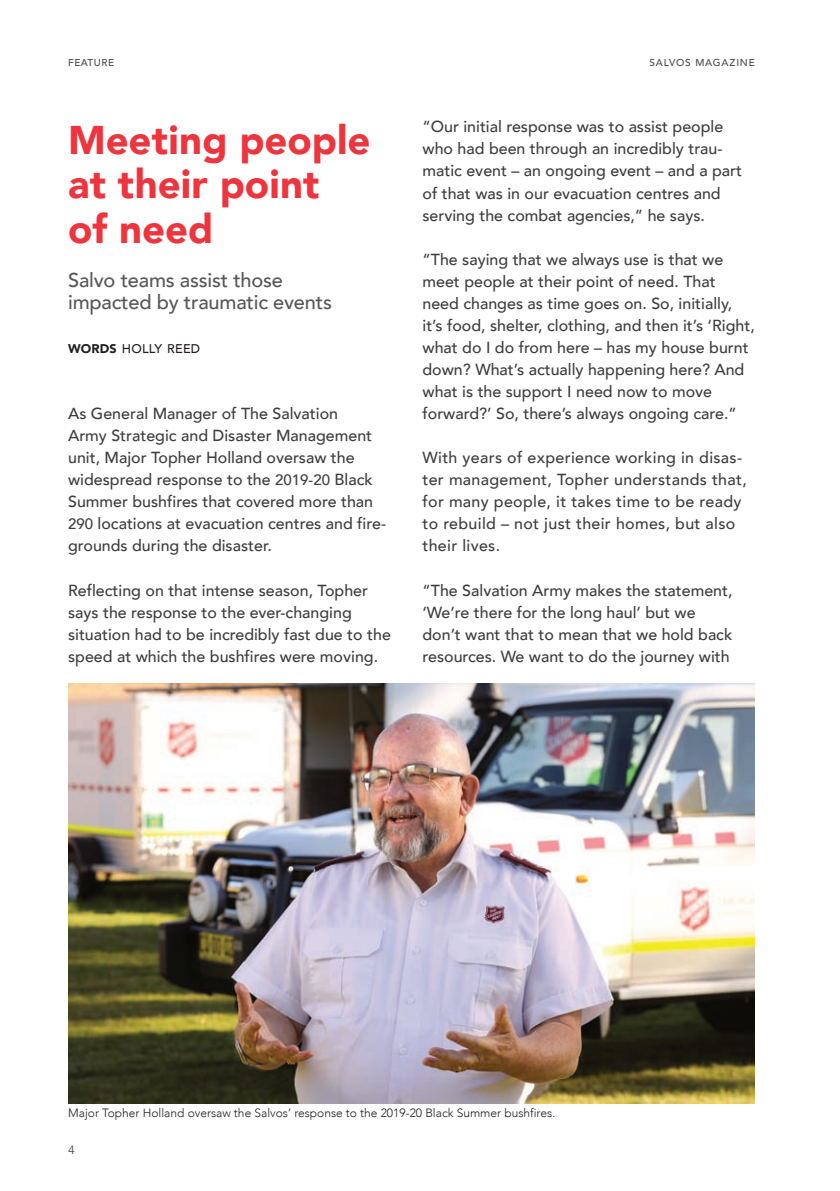
<style>
.page{position:relative;width:840px;height:1191px;background:#fff}
.page>*{position:absolute;margin:0;border:0;box-sizing:border-box;transform-origin:0 0}
.Salvos_Header{font:900 40px/44px "Avenir";color:#ee343d}
.Salvos_Subhead{font:500 20px/22px "Avenir";letter-spacing:-.01em;color:#57585a}
.Body{font:500 16px/22px "Avenir";color:#3e3e3f}
.Body-2{font:500 16px/22px "Avenir";letter-spacing:.02em;color:#3e3e3f}
.Salvos_By-Line{font:500 12.6px "Avenir";letter-spacing:.015em;color:#231f20}
.Image_Caption{font:300 12px "Avenir";color:#231f20}
.t1{font:12px "Avenir";color:#4b4c4d}
.Page_name_-_Left{font:500 10px "Avenir";letter-spacing:.08em;color:#4b4c4d}
.Page_name_-_Left-2{font:500 10px "Avenir";letter-spacing:.06em;color:#4b4c4d}
.s1{font-weight:900}
.s2{font-size:15px}
</style>
<div class="page">
<img style="left:68px;top:684px;width:686px;height:419px">
<p class="Page_name_-_Left-2" style="left:68px;top:54px;width:47px">FEATURE</p>
<p class="Salvos_Header" style="left:68px;top:117px;width:304px">Meeting people at their point<br>of need</p>
<p class="Salvos_Subhead" style="left:68px;top:268px;width:265px">Salvo teams assist those impacted by traumatic events</p>
<p class="Salvos_By-Line" style="left:68px;top:337px;width:133px"><span class="s1">WORDS</span> HOLLY REED</p>
<p class="Body" style="left:68px;top:401px;width:319px">As General Manager of The Salvation<br>Army Strategic and Disaster Management unit, Major Topher Holland oversaw the widespread response to the <span class="s2">2019-20</span> Black Summer bushfires that covered more than <span class="s2">290</span> locations at evacuation centres and fire&shy;grounds during the disaster.</p>
<p class="Body" style="left:68px;top:578px;width:324px">Reflecting on that intense season, Topher says the response to the ever-changing situation had to be incredibly fast due to the speed at which the bushfires were moving.</p>
<p class="Page_name_-_Left" style="left:649px;top:54px;width:107px">SALVOS MAGAZINE</p>
<p class="Body" style="left:422px;top:115px;width:321px">“Our initial response was to assist people who had been through an incredibly trau&shy;matic event – an ongoing event – and a part of that was in our evacuation centres and serving the combat agencies,” he says.</p>
<p class="Body" style="left:422px;top:247px;width:333px">“The saying that we always use is that we meet people at their point of need. That need changes as time goes on. So, initially, it’s food, shelter, clothing, and then it’s ‘Right, what do I do from here – has my house burnt down? What’s actually happening here? And what is the support I need now to move forward?’ So, there’s always ongoing care.”</p>
<p class="Body-2" style="left:422px;top:446px;width:325px">With years of experience working in disas&shy;ter management, Topher understands that, for many people, it takes time to be ready to rebuild – not just their homes, but also their lives.</p>
<p class="Body" style="left:422px;top:578px;width:311px">“The Salvation Army makes the statement, ‘We’re there for the long haul’ but we don’t want that to mean that we hold back resources. We want to do the journey with</p>
<p class="Image_Caption" style="left:68px;top:1105px;width:488px">Major Topher Holland oversaw the Salvos’ response to the 2019-20 Black Summer bushfires.</p>
<p class="t1" style="left:68px;top:1142px;width:8px">4</p>
</div>
